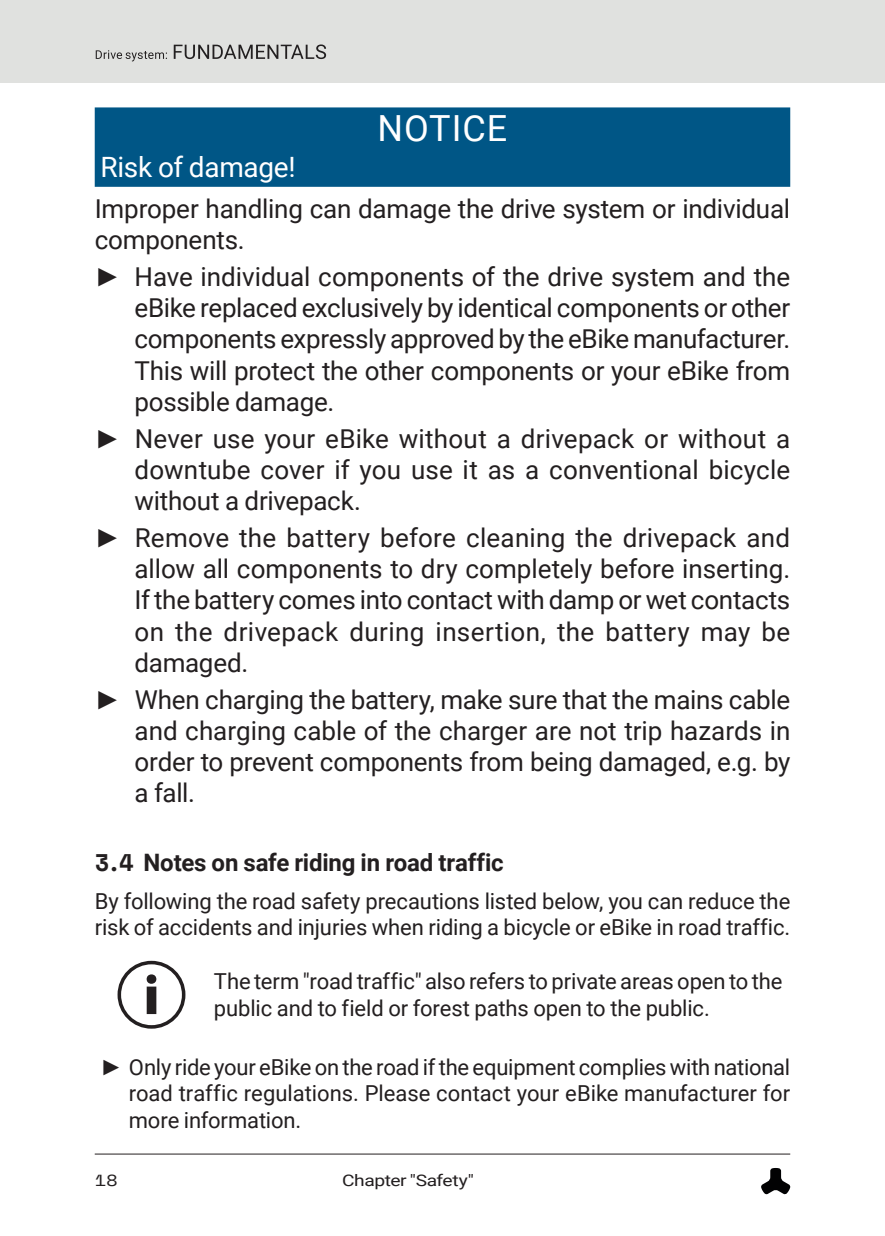
<style>
.page{position:relative;width:885px;height:1236px;background:#fff}
.page>*{position:absolute;margin:0;border:0;box-sizing:border-box;transform-origin:0 0}
.t1{font:36px "Roboto";letter-spacing:.025em;color:#fff}
.t2{font:28px "Roboto";letter-spacing:-.015em;color:#fff}
.t3{font:26px/31.2px "Roboto";letter-spacing:-.005em;color:#231f20;text-align:justify}
.t4{font:700 24px "Roboto";letter-spacing:-.01em;color:#231f20}
.t5{font:22px/26.4px "Roboto";letter-spacing:-.005em;color:#231f20}
.t6{font:16px "Roboto";letter-spacing:-.02em;color:#231f20;scale:1.2 1}
.t7{font:16px "Space Mono";color:#231f20;scale:1.2 1}
.s1{font-family:"Arial"}
.s2{font-family:"Space Mono"}
</style>
<div class="page">
<div style="left:0;top:0;width:884px;height:82px;background:#e0e1df"></div>
<hr style="left:95px;top:1154px;width:695px;height:1px;background:#231f20">
<svg style="left:761px;top:1168px;width:29px;height:26px"></svg>
<svg style="left:96px;top:50px;width:6px;height:9px"></svg>
<img style="left:104px;top:52px;width:63px;height:7px">
<img style="left:108px;top:53px;width:59px;height:8px">
<img style="left:306px;top:44px;width:20px;height:15px">
<img style="left:281px;top:45px;width:22px;height:14px">
<img style="left:267px;top:45px;width:11px;height:14px">
<img style="left:256px;top:45px;width:9px;height:14px">
<img style="left:238px;top:45px;width:15px;height:14px">
<img style="left:212px;top:45px;width:24px;height:14px">
<img style="left:198px;top:45px;width:11px;height:14px">
<img style="left:185px;top:45px;width:10px;height:14px">
<img style="left:174px;top:45px;width:8px;height:14px">
<div style="left:95px;top:107px;width:695px;height:80px;background:#005686"></div>
<div style="left:117px;top:961px;width:68px;height:68px;border:4px solid #231f20;border-radius:50%"></div>
<h1 class="t1" style="left:377px;top:103px;width:131px">NOTICE</h1>
<p class="t2" style="left:100px;top:148px;width:197px">Risk of damage!</p>
<p class="t3" style="left:95px;top:192px;width:697px">Improper handling can damage the drive system or individual components.</p>
<p class="t3" style="left:134px;top:260px;width:657px;text-indent:-40px"><span class="s1">►</span> Have individual components of the drive system and the eBike replaced exclusively by identical components or other components expressly approved by the eBike manufacturer.<br>This will protect the other components or your eBike from possible damage.</p>
<p class="t3" style="left:134px;top:422px;width:657px;text-indent:-40px"><span class="s1">►</span> Never use your eBike without a drivepack or without a downtube cover if you use it as a conventional bicycle without a drivepack.</p>
<p class="t3" style="left:134px;top:521px;width:657px;text-indent:-40px"><span class="s1">►</span> Remove the battery before cleaning the drivepack and allow all components to dry completely before inserting.<br>If the battery comes into contact with damp or wet contacts on the drivepack during insertion, the battery may be damaged.</p>
<p class="t3" style="left:134px;top:683px;width:657px;text-indent:-40px"><span class="s1">►</span> When charging the battery, make sure that the mains cable and charging cable of the charger are not trip hazards in order to prevent components from being damaged, e.g. by a fall.</p>
<p class="t4" style="left:95px;top:845px;width:410px"><span class="s2">3.4</span> Notes on safe riding in road traffic</p>
<p class="t5" style="left:95px;top:887px;width:697px">By following the road safety precautions listed below, you can reduce the risk of accidents and injuries when riding a bicycle or eBike in road traffic.</p>
<p class="t5" style="left:214px;top:967px;width:570px">The term "road traffic" also refers to private areas open to the public and to field or forest paths open to the public.</p>
<p class="t5" style="left:129px;top:1053px;width:663px;text-align:justify;text-indent:-28px"><span class="s1">►</span> Only ride your eBike on the road if the equipment complies with national road traffic regulations. Please contact your eBike manufacturer for more information.</p>
<p class="t7" style="left:95px;top:1169px;width:21px">18</p>
<p class="t6" style="left:342px;top:1169px;width:111px">Chapter "Safety"</p>
</div>
